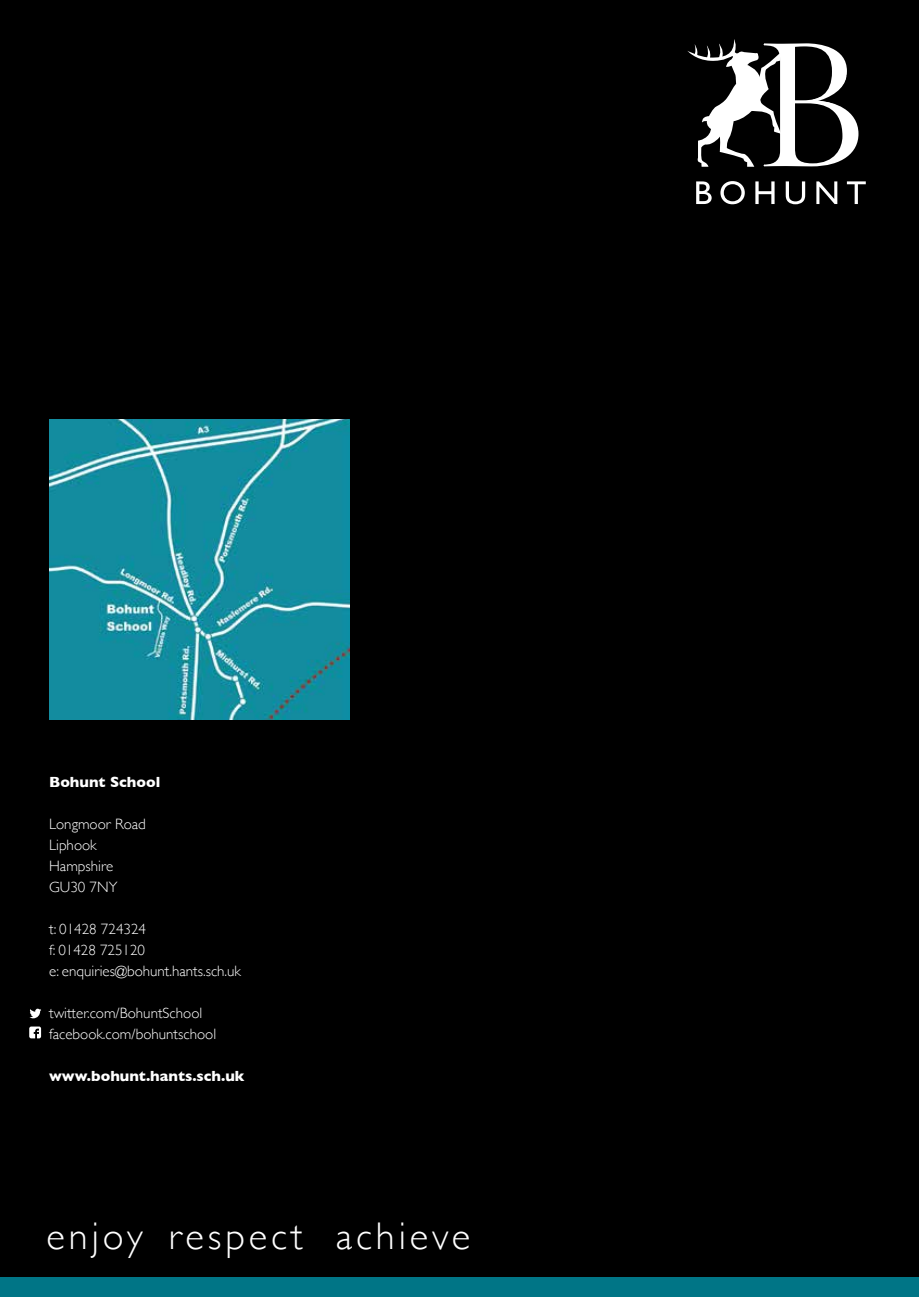
<style>
.page{position:relative;width:919px;height:1297px;background:#fff}
.page>*{position:absolute;margin:0;border:0;box-sizing:border-box;transform-origin:0 0}
.t1{font:300 38.55px "Gill Sans";letter-spacing:.1em;color:#fff}
.t2{font:300 15px/21px "Gill Sans";color:#fff}
.t3{font:700 15px "Gill Sans";color:#fff}
</style>
<div class="page">
<div style="left:0;top:0;width:918px;height:1297px;background:#000"></div>
<div style="left:0;top:1278px;width:918px;height:19px;background:#007586"></div>
<img style="left:49px;top:419px;width:300px;height:300px">
<svg style="left:696px;top:181px;width:15px;height:23px"></svg>
<svg style="left:720px;top:181px;width:24px;height:23px"></svg>
<svg style="left:755px;top:181px;width:19px;height:23px"></svg>
<svg style="left:785px;top:181px;width:20px;height:23px"></svg>
<svg style="left:816px;top:181px;width:21px;height:23px"></svg>
<svg style="left:846px;top:181px;width:19px;height:23px"></svg>
<svg style="left:687px;top:39px;width:172px;height:128px"></svg>
<svg style="left:29px;top:1009px;width:12px;height:9px"></svg>
<svg style="left:29px;top:1026px;width:12px;height:12px"></svg>
<p class="t3" style="left:49px;top:770px;width:113px">Bohunt School</p>
<p class="t2" style="left:49px;top:813px;width:98px">Longmoor Road<br>Liphook<br>Hampshire<br>GU30 7NY</p>
<p class="t2" style="left:49px;top:918px;width:193px">t: 01428 724324<br>f: 01428 725120<br>e: enquiries@bohunt.hants.sch.uk</p>
<p class="t2" style="left:49px;top:1002px;width:168px">twitter.com/BohuntSchool facebook.com/bohuntschool</p>
<p class="t3" style="left:49px;top:1064px;width:197px">www.bohunt.hants.sch.uk</p>
<h1 class="t1" style="left:47px;top:1206px;width:425px">enjoy respect achieve</h1>
</div>
